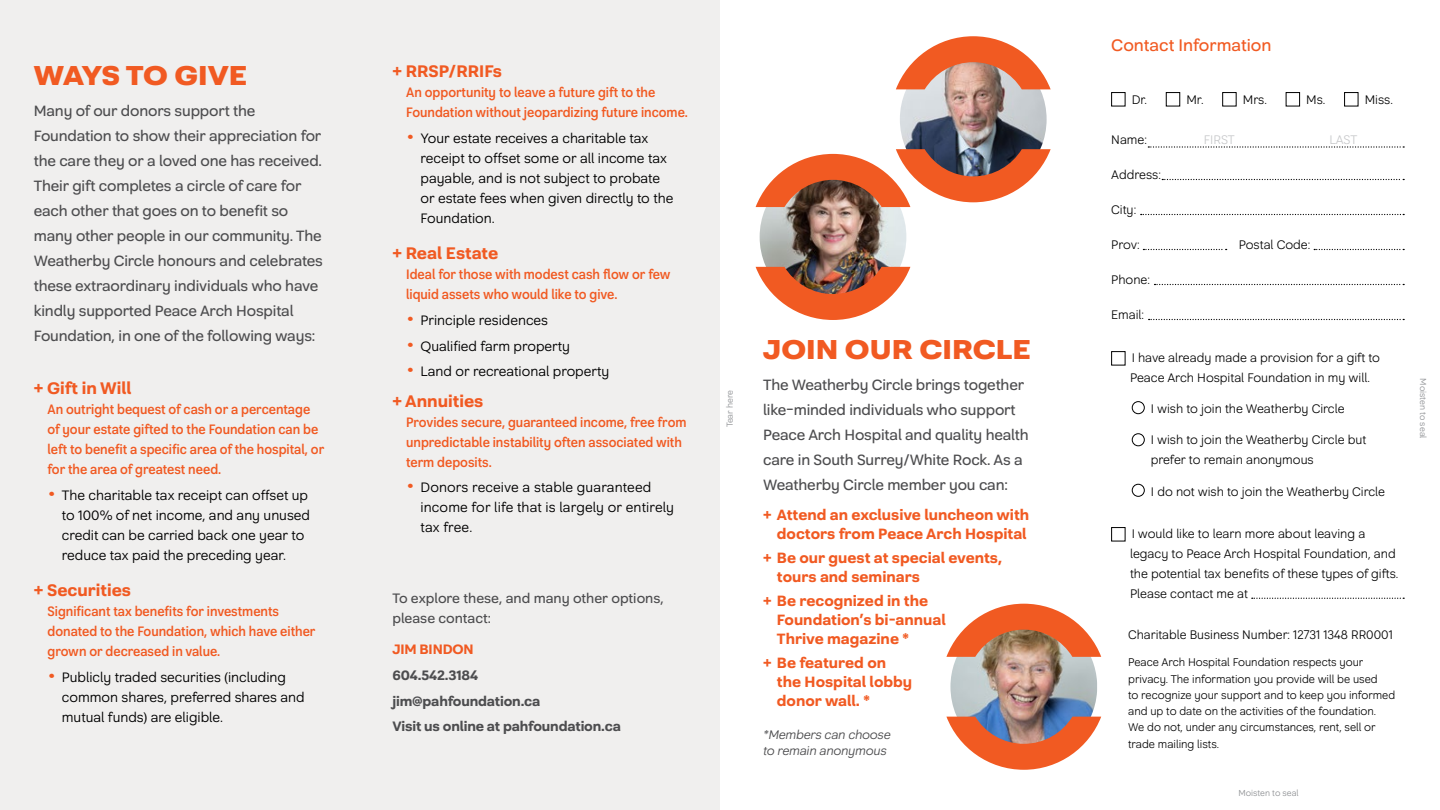
<style>
.page{position:relative;width:1440px;height:810px;background:#fff}
.page>*{position:absolute;margin:0;border:0;box-sizing:border-box;transform-origin:0 0}
.t1{font:27.5px "Grayfel Ext Ex B";color:#f15a22}
.t2{font:27.5px "Grayfel Ext Ex B";letter-spacing:-.025em;color:#f15a22}
.t3{font:16.88px "Grayfel Nor Bol";color:#f15a22}
.t4{font:16.88px "Grayfel Nor Med";color:#f15a22}
.t5{font:15px/25px "Grayfel Nor Med";letter-spacing:-.01em;color:#4d4d4f}
.t6{font:15px/18.8px "Grayfel Nor Bol";color:#f15a22}
.t7{font:13.75px/20px "Grayfel Nor Reg";color:#000}
.t8{font:13.75px/20px "Grayfel Con Dem";color:#f15a22}
.t9{font:13.75px/25.6px "Grayfel Nor Bol";letter-spacing:-.01em;color:#4d4d4f}
.t10{font:13.75px/20px "Grayfel Nor Med";color:#4d4d4f}
.t11{font:13.75px "Grayfel Nor Bol";letter-spacing:-.01em;color:#f15a22}
.t12{font:12.5px/20px "Grayfel Nor Boo";color:#000}
.t13{font:12.5px/16.2px "Grayfel Nor Reg It";letter-spacing:-.01em;color:#4d4d4f}
.t14{font:12.5px "Grayfel Nor Boo";color:#c7c8ca}
.t15{font:11.25px/16.2px "Grayfel Nor Boo";color:#000}
.t16{font:8.75px "Grayfel Nor Reg";color:#939598}
.s1{font-family:"Grayfel";font-weight:700;font-stretch:expanded;font-size:17.5px;color:#f15a22}
</style>
<div class="page">
<img style="left:900px;top:46px;width:147px;height:147px;border-radius:73px">
<svg style="left:896px;top:36px;width:155px;height:53px"></svg>
<img style="left:950px;top:657px;width:147px;height:60px">
<svg style="left:946px;top:604px;width:155px;height:53px"></svg>
<svg style="left:946px;top:717px;width:155px;height:53px"></svg>
<img style="left:760px;top:164px;width:146px;height:146px;border-radius:73px">
<svg style="left:756px;top:149px;width:295px;height:58px"></svg>
<img style="left:756px;top:267px;width:154px;height:53px">
<div style="left:0;top:0;width:720px;height:810px;background:#f0efee"></div>
<svg style="left:1148px;top:146px;width:256px;height:2px"></svg>
<svg style="left:1162px;top:179px;width:242px;height:1px"></svg>
<svg style="left:1141px;top:214px;width:263px;height:1px"></svg>
<svg style="left:1143px;top:249px;width:84px;height:1px"></svg>
<svg style="left:1314px;top:249px;width:90px;height:1px"></svg>
<svg style="left:1154px;top:284px;width:250px;height:1px"></svg>
<svg style="left:1149px;top:319px;width:255px;height:1px"></svg>
<svg style="left:1252px;top:598px;width:152px;height:1px"></svg>
<div style="left:1111px;top:92px;width:14px;height:14px;border:1px solid #000"></div>
<div style="left:1166px;top:92px;width:14px;height:14px;border:1px solid #000"></div>
<div style="left:1222px;top:92px;width:14px;height:14px;border:1px solid #000"></div>
<div style="left:1286px;top:92px;width:14px;height:14px;border:1px solid #000"></div>
<div style="left:1344px;top:92px;width:14px;height:14px;border:1px solid #000"></div>
<div style="left:1111px;top:351px;width:14px;height:14px;border:1px solid #000"></div>
<div style="left:1132px;top:401px;width:13px;height:13px;border:1px solid #000;border-radius:50%"></div>
<div style="left:1132px;top:433px;width:13px;height:13px;border:1px solid #000;border-radius:50%"></div>
<div style="left:1132px;top:484px;width:13px;height:13px;border:1px solid #000;border-radius:50%"></div>
<div style="left:1111px;top:527px;width:14px;height:14px;border:1px solid #000"></div>
<h1 class="t2" style="left:34px;top:56px;width:215px">WAYS TO GIVE</h1>
<p class="t5" style="left:34px;top:98px;width:291px">Many of our donors support the Foundation to show their appreciation for the care they or a loved one has received.<br>Their gift completes a circle of care for each other that goes on to benefit so many other people in our community. The Weatherby Circle honours and celebrates these extraordinary individuals who have kindly supported Peace Arch Hospital Foundation, in one of the following ways:</p>
<p class="t3" style="left:34px;top:377px;width:99px">+ Gift in Will</p>
<p class="t8" style="left:48px;top:400px;width:278px">An outright bequest of cash or a percentage of your estate gifted to the Foundation can be left to benefit a specific area of the hospital, or for the area of greatest need.</p>
<p class="t7" style="left:62px;top:485px;width:250px;text-indent:-14px"><span class="s1">•</span> The charitable tax receipt can offset up to 100% of net income, and any unused credit can be carried back one year to reduce tax paid the preceding year.</p>
<p class="t3" style="left:34px;top:579px;width:99px">+ Securities</p>
<p class="t8" style="left:48px;top:601px;width:269px">Significant tax benefits for investments donated to the Foundation, which have either grown or decreased in value.</p>
<p class="t7" style="left:62px;top:667px;width:244px;text-indent:-14px"><span class="s1">•</span> Publicly traded securities (including common shares, preferred shares and mutual funds) are eligible.</p>
<p class="t3" style="left:392px;top:60px;width:111px">+ RRSP/RRIFs</p>
<p class="t8" style="left:406px;top:83px;width:283px">An opportunity to leave a future gift to the<br>Foundation without jeopardizing future income.</p>
<p class="t7" style="left:421px;top:128px;width:254px;text-indent:-14px"><span class="s1">•</span> Your estate receives a charitable tax receipt to offset some or all income tax payable, and is not subject to probate or estate fees when given directly to the Foundation.</p>
<p class="t3" style="left:392px;top:242px;width:107px">+ Real Estate</p>
<p class="t8" style="left:406px;top:265px;width:266px">Ideal for those with modest cash flow or few liquid assets who would like to give.</p>
<p class="t7" style="left:407px;top:310px;width:143px"><span class="s1">•</span> Principle residences</p>
<p class="t7" style="left:407px;top:336px;width:165px"><span class="s1">•</span> Qualified farm property</p>
<p class="t7" style="left:407px;top:362px;width:204px"><span class="s1">•</span> Land or recreational property</p>
<p class="t3" style="left:392px;top:389px;width:93px">+ Annuities</p>
<p class="t8" style="left:406px;top:412px;width:282px">Provides secure, guaranteed income, free from unpredictable instability often associated with term deposits.</p>
<p class="t7" style="left:421px;top:478px;width:255px;text-indent:-14px"><span class="s1">•</span> Donors receive a stable guaranteed income for life that is largely or entirely tax free.</p>
<p class="t10" style="left:392px;top:588px;width:273px">To explore these, and many other options, please contact:</p>
<p class="t11" style="left:392px;top:640px;width:83px">JIM BINDON</p>
<p class="t9" style="left:392px;top:662px;width:230px">604.542.3184 jim@pahfoundation.ca<br>Visit us online at pahfoundation.ca</p>
<p class="t16" style="left:724px;top:427px;width:39px;rotate:-90deg">Tear here</p>
<h1 class="t1" style="left:763px;top:330px;width:269px">JOIN OUR CIRCLE</h1>
<p class="t5" style="left:763px;top:372px;width:267px">The Weatherby Circle brings together like-minded individuals who support Peace Arch Hospital and quality health care in South Surrey/White Rock. As a Weatherby Circle member you can:</p>
<p class="t6" style="left:763px;top:506px;width:268px;text-align:right">+ Attend an exclusive luncheon with doctors from Peace Arch Hospital</p>
<p class="t6" style="left:777px;top:549px;width:227px;text-indent:-14px">+ Be our guest at special events, tours and seminars</p>
<p class="t6" style="left:777px;top:592px;width:170px;text-indent:-14px">+ Be recognized in the<br>Foundation’s bi-annual<br>Thrive magazine *</p>
<p class="t6" style="left:777px;top:654px;width:137px;text-indent:-14px">+ Be featured on the Hospital lobby donor wall. *</p>
<p class="t13" style="left:763px;top:726px;width:129px">*Members can choose to remain anonymous</p>
<p class="t4" style="left:1111px;top:35px;width:162px">Contact Information</p>
<p class="t12" style="left:1132px;top:90px;width:17px">Dr.</p>
<p class="t12" style="left:1186px;top:90px;width:19px">Mr.</p>
<p class="t12" style="left:1243px;top:90px;width:26px">Mrs.</p>
<p class="t12" style="left:1306px;top:90px;width:21px">Ms.</p>
<p class="t12" style="left:1365px;top:90px;width:30px">Miss.</p>
<p class="t12" style="left:1111px;top:130px;width:37px">Name:</p>
<p class="t14" style="left:1204px;top:132px;width:33px">FIRST</p>
<p class="t14" style="left:1329px;top:132px;width:29px">LAST</p>
<p class="t12" style="left:1111px;top:165px;width:51px">Address:</p>
<p class="t12" style="left:1111px;top:200px;width:27px">City:</p>
<p class="t12" style="left:1111px;top:235px;width:30px">Prov:</p>
<p class="t12" style="left:1239px;top:235px;width:73px">Postal Code:</p>
<p class="t12" style="left:1111px;top:270px;width:40px">Phone:</p>
<p class="t12" style="left:1111px;top:305px;width:34px">Email:</p>
<p class="t12" style="left:1130px;top:348px;width:252px">I have already made a provision for a gift to<br>Peace Arch Hospital Foundation in my will.</p>
<p class="t12" style="left:1151px;top:399px;width:195px">I wish to join the Weatherby Circle</p>
<p class="t12" style="left:1151px;top:430px;width:217px">I wish to join the Weatherby Circle but prefer to remain anonymous</p>
<p class="t12" style="left:1151px;top:482px;width:236px">I do not wish to join the Weatherby Circle</p>
<p class="t12" style="left:1130px;top:524px;width:270px">I would like to learn more about leaving a legacy to Peace Arch Hospital Foundation, and the potential tax benefits of these types of gifts.<br>Please contact me at</p>
<p class="t12" style="left:1128px;top:625px;width:266px">Charitable Business Number: 12731 1348 RR0001</p>
<p class="t15" style="left:1128px;top:655px;width:269px">Peace Arch Hospital Foundation respects your privacy. The information you provide will be used<br>to recognize your support and to keep you informed and up to date on the activities of the foundation.<br>We do not, under any circumstances, rent, sell or trade mailing lists.</p>
<p class="t16" style="left:1239px;top:787px;width:62px">Moisten to seal</p>
<p class="t16" style="left:1429px;top:378px;width:62px;rotate:90deg">Moisten to seal</p>
</div>
